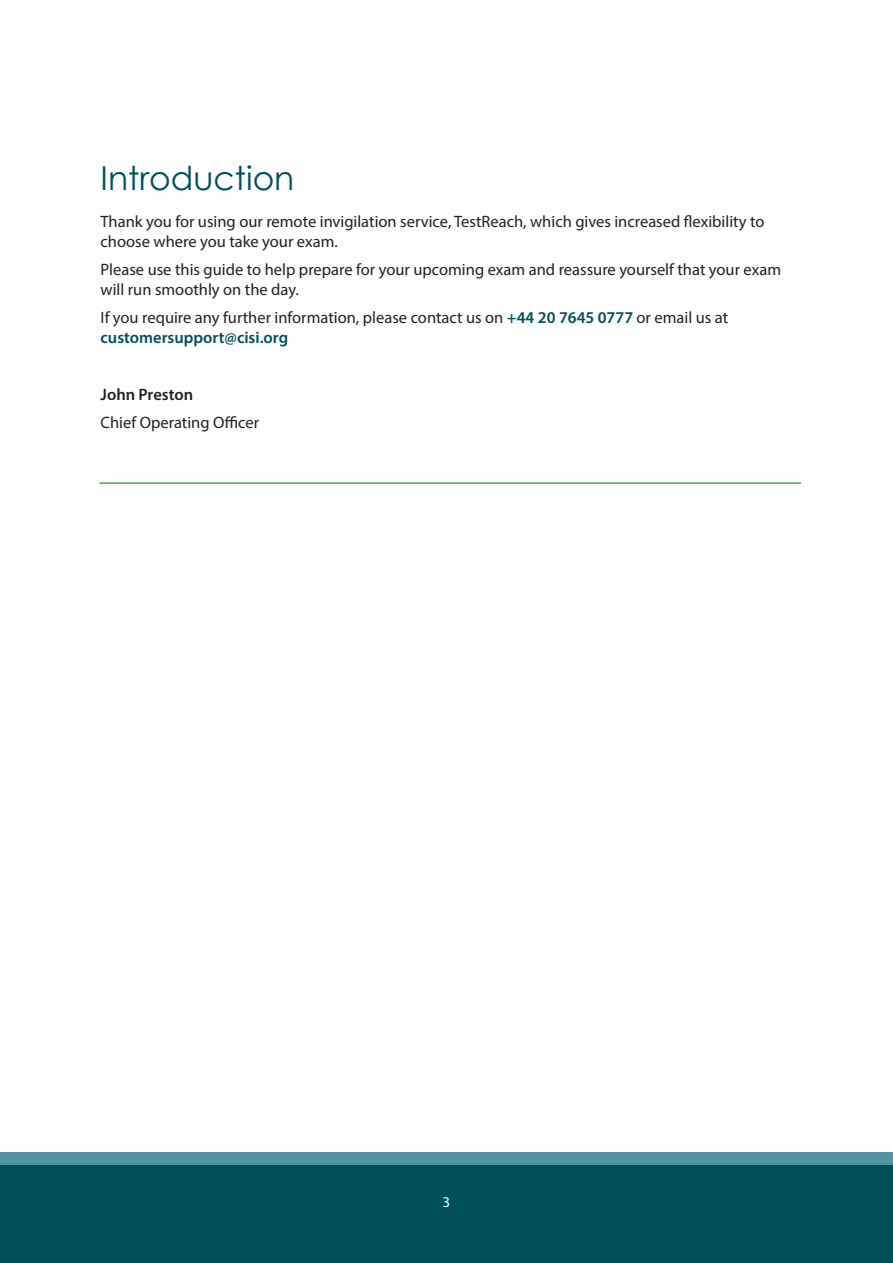
<style>
.page{position:relative;width:893px;height:1263px;background:#fff}
.page>*{position:absolute;margin:0;border:0;box-sizing:border-box;transform-origin:0 0}
.head1{font:33px "Century Gothic";color:#004e59}
.body{font:16.5px/19.8px "Myriad Pro";color:#231f20}
.body-2{font:600 16.5px "Myriad Pro";color:#231f20}
.t1{font:15px "Myriad Pro";color:#fff}
.s1{font-weight:600;color:#004e59}
</style>
<div class="page">
<div style="left:0;top:1165px;width:893px;height:98px;background:#004e59"></div>
<div style="left:0;top:1152px;width:893px;height:13px;background:#52949f"></div>
<hr style="left:99px;top:482px;width:702px;height:2px;background:#40ae49">
<p class="head1" style="left:101px;top:155px;width:195px">Introduction</p>
<p class="body" style="left:101px;top:211px;width:665px">Thank you for using our remote invigilation service, TestReach, which gives increased flexibility to choose where you take your exam.</p>
<p class="body" style="left:101px;top:259px;width:682px">Please use this guide to help prepare for your upcoming exam and reassure yourself that your exam will run smoothly on the day.</p>
<p class="body" style="left:101px;top:307px;width:629px">If you require any further information, please contact us on <span class="s1">+44 20 7645 0777</span> or email us at <span class="s1">customersupport@cisi.org</span></p>
<p class="body-2" style="left:101px;top:384px;width:94px">John Preston</p>
<p class="body" style="left:101px;top:412px;width:160px">Chief Operating Officer</p>
<p class="t1" style="left:443px;top:1192px;width:9px">3</p>
</div>
